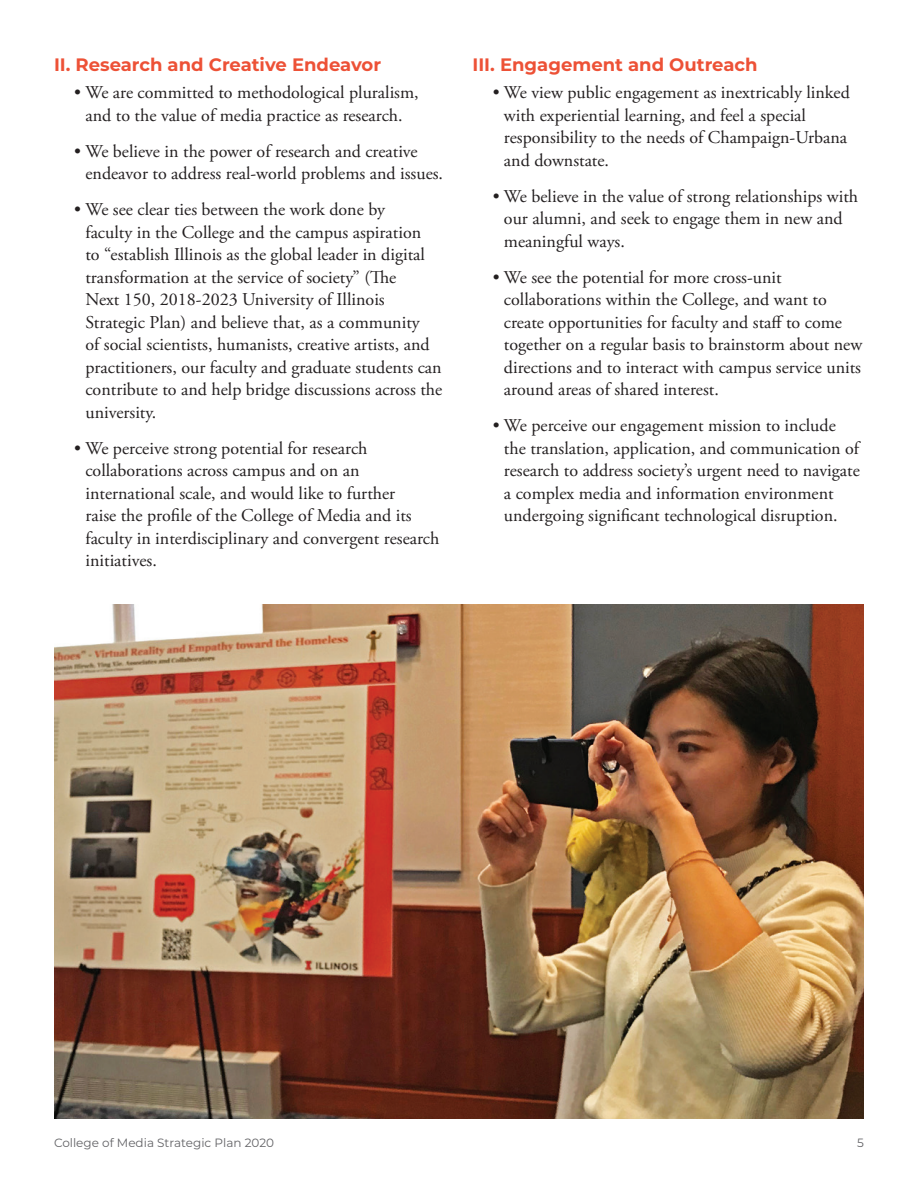
<style>
.page{position:relative;width:918px;height:1188px;background:#fff}
.page>*{position:absolute;margin:0;border:0;box-sizing:border-box;transform-origin:0 0}
.t1{font:18px/22.5px "Adobe Garamond Pro";color:#231f20}
.t2{font:700 18px "Montserrat";color:#ed5136}
.t3{font:12px "Montserrat";color:#636366}
</style>
<div class="page">
<img style="left:54px;top:605px;width:810px;height:514px">
<p class="t2" style="left:54px;top:52px;width:329px">II. Research and Creative Endeavor</p>
<p class="t1" style="left:74px;top:82px;width:346px;text-align:center">• We are committed to methodological pluralism, and to the value of media practice as research.</p>
<p class="t1" style="left:85px;top:141px;width:359px;text-indent:-11px">• We believe in the power of research and creative endeavor to address real-world problems and issues.</p>
<p class="t1" style="left:85px;top:199px;width:358px;text-indent:-11px">• We see clear ties between the work done by<br>faculty in the College and the campus aspiration<br>to “establish Illinois as the global leader in digital transformation at the service of society” (The<br>Next 150, 2018-2023 University of Illinois Strategic Plan) and believe that, as a community<br>of social scientists, humanists, creative artists, and practitioners, our faculty and graduate students can contribute to and help bridge discussions across the university.</p>
<p class="t1" style="left:85px;top:438px;width:355px;text-indent:-11px">• We perceive strong potential for research collaborations across campus and on an international scale, and would like to further<br>raise the profile of the College of Media and its faculty in interdisciplinary and convergent research initiatives.</p>
<p class="t2" style="left:472px;top:52px;width:287px">III. Engagement and Outreach</p>
<p class="t1" style="left:504px;top:82px;width:347px;text-indent:-11px">• We view public engagement as inextricably linked with experiential learning, and feel a special responsibility to the needs of Champaign-Urbana and downstate.</p>
<p class="t1" style="left:504px;top:186px;width:356px;text-indent:-11px">• We believe in the value of strong relationships with our alumni, and seek to engage them in new and meaningful ways.</p>
<p class="t1" style="left:504px;top:267px;width:360px;text-indent:-11px">• We see the potential for more cross-unit collaborations within the College, and want to create opportunities for faculty and staff to come together on a regular basis to brainstorm about new directions and to interact with campus service units around areas of shared interest.</p>
<p class="t1" style="left:504px;top:415px;width:357px;text-indent:-11px">• We perceive our engagement mission to include the translation, application, and communication of research to address society’s urgent need to navigate a complex media and information environment undergoing significant technological disruption.</p>
<p class="t3" style="left:54px;top:1135px;width:222px">College of Media Strategic Plan 2020</p>
<p class="t3" style="left:857px;top:1135px;width:8px">5</p>
</div>
